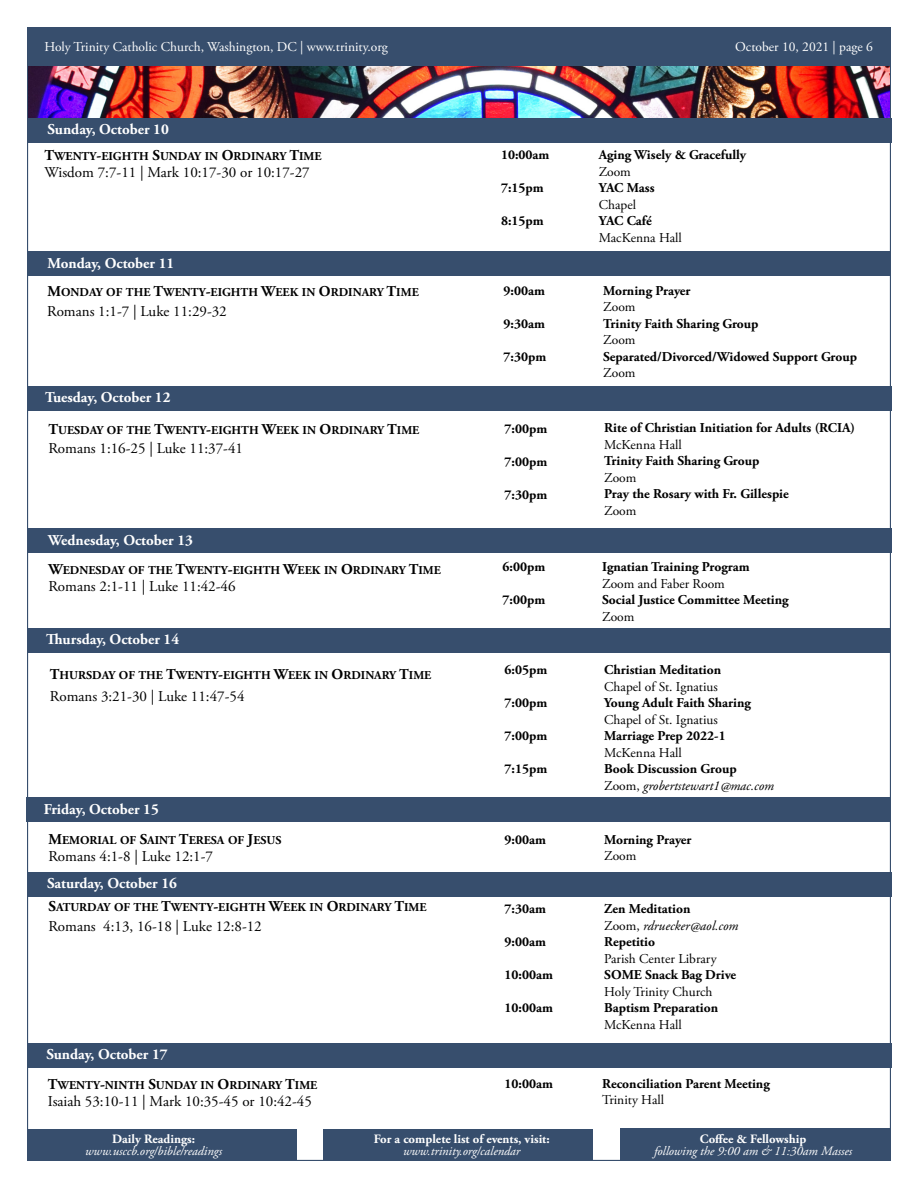
<style>
.page{position:relative;width:918px;height:1188px;background:#fff}
.page>*{position:absolute;margin:0;border:0;box-sizing:border-box;transform-origin:0 0}
.Main_Paragraph{font:15px "Adobe Garamond Pro";color:#000}
.t1{font:700 15px "Adobe Garamond Pro";color:#fff}
.Main_Paragraph-2{font:700 13.5px/16.5px "Adobe Garamond Pro";color:#000}
.Main_Paragraph-3{font:13.5px/16.5px "Adobe Garamond Pro";color:#000}
.t2{font:13.5px "Adobe Garamond Pro";color:#fff}
.Main_Paragraph-4{font:italic 13.5px "Adobe Garamond Pro";color:#000}
.t3{font:italic 12.75px "Adobe Garamond Pro";color:#fff}
.t4{font:700 12.75px "Adobe Garamond Pro";color:#fff}
.Main_Paragraph-5{font:12px "Adobe Garamond Pro Bold SC800";color:#000}
.s1{font-size:15px}
.s2{font-weight:400}
.s3{font-weight:700}
.s4{font-style:normal}
</style>
<div class="page">
<img style="left:28px;top:66px;width:862px;height:53px">
<div style="left:28px;top:27px;width:863px;height:39px;background:#374e6d"></div>
<div style="left:28px;top:119px;width:864px;height:24px;background:#374e6d"></div>
<div style="left:27px;top:251px;width:864px;height:24px;background:#374e6d"></div>
<div style="left:28px;top:387px;width:864px;height:24px;background:#374e6d"></div>
<div style="left:28px;top:528px;width:864px;height:24px;background:#374e6d"></div>
<div style="left:27px;top:629px;width:864px;height:24px;background:#374e6d"></div>
<div style="left:26px;top:797px;width:864px;height:25px;background:#374e6d"></div>
<div style="left:28px;top:873px;width:864px;height:24px;background:#374e6d"></div>
<div style="left:27px;top:1044px;width:864px;height:24px;background:#374e6d"></div>
<div style="left:27px;top:1129px;width:269px;height:32px;background:#374e6d"></div>
<div style="left:324px;top:1129px;width:269px;height:32px;background:#374e6d"></div>
<div style="left:621px;top:1129px;width:269px;height:31px;background:#374e6d"></div>
<p class="t2" style="left:44px;top:39px;width:345px">Holy Trinity Catholic Church, Washington, DC | www.trinity.org</p>
<p class="t2" style="left:735px;top:39px;width:139px">October 10, 2021 | page 6</p>
<p class="t1" style="left:48px;top:120px;width:123px">Sunday, October 10</p>
<p class="Main_Paragraph-5" style="left:44px;top:149px;width:279px"><span class="s1">T</span>WENTY<span class="s1">-</span>EIGHTH <span class="s1">S</span>UNDAY IN <span class="s1">O</span>RDINARY <span class="s1">T</span>IME</p>
<p class="Main_Paragraph" style="left:44px;top:163px;width:267px">Wisdom 7:7-11 | Mark 10:17-30 or 10:17-27</p>
<p class="t1" style="left:48px;top:254px;width:128px">Monday, October 11</p>
<p class="Main_Paragraph-5" style="left:48px;top:285px;width:373px"><span class="s1">M</span>ONDAY OF THE <span class="s1">T</span>WENTY<span class="s1">-</span>EIGHTH <span class="s1">W</span>EEK IN <span class="s1">O</span>RDINARY <span class="s1">T</span>IME</p>
<p class="Main_Paragraph" style="left:47px;top:303px;width:181px">Romans 1:1-7 | Luke 11:29-32</p>
<p class="t1" style="left:45px;top:389px;width:127px">Tuesday, October 12</p>
<p class="Main_Paragraph-5" style="left:48px;top:423px;width:372px"><span class="s1">T</span>UESDAY OF THE <span class="s1">T</span>WENTY<span class="s1">-</span>EIGHTH <span class="s1">W</span>EEK IN <span class="s1">O</span>RDINARY <span class="s1">T</span>IME</p>
<p class="Main_Paragraph" style="left:48px;top:440px;width:196px">Romans 1:16-25 | Luke 11:37-41</p>
<p class="t1" style="left:48px;top:532px;width:146px">Wednesday, October 13</p>
<p class="Main_Paragraph-5" style="left:48px;top:563px;width:394px"><span class="s1">W</span>EDNESDAY OF THE <span class="s1">T</span>WENTY<span class="s1">-</span>EIGHTH <span class="s1">W</span>EEK IN <span class="s1">O</span>RDINARY <span class="s1">T</span>IME</p>
<p class="Main_Paragraph" style="left:48px;top:577px;width:189px">Romans 2:1-11 | Luke 11:42-46</p>
<p class="t1" style="left:46px;top:631px;width:135px">Thursday, October 14</p>
<p class="Main_Paragraph-5" style="left:50px;top:669px;width:383px"><span class="s1">T</span>HURSDAY OF THE <span class="s1">T</span>WENTY<span class="s1">-</span>EIGHTH <span class="s1">W</span>EEK IN <span class="s1">O</span>RDINARY <span class="s1">T</span>IME</p>
<p class="Main_Paragraph" style="left:50px;top:687px;width:196px">Romans 3:21-30 | Luke 11:47-54</p>
<p class="t1" style="left:44px;top:801px;width:117px">Friday, October 15</p>
<p class="Main_Paragraph-5" style="left:48px;top:833px;width:235px"><span class="s1">M</span>EMORIAL OF <span class="s1">S</span>AINT <span class="s1">T</span>ERESA OF <span class="s1">J</span>ESUS</p>
<p class="Main_Paragraph" style="left:48px;top:847px;width:166px">Romans 4:1-8 | Luke 12:1-7</p>
<p class="Main_Paragraph-5" style="left:48px;top:900px;width:380px"><span class="s1">S</span>ATURDAY OF THE <span class="s1">T</span>WENTY<span class="s1">-</span>EIGHTH <span class="s1">W</span>EEK IN <span class="s1">O</span>RDINARY <span class="s1">T</span>IME</p>
<p class="Main_Paragraph" style="left:48px;top:917px;width:215px">Romans 4:13, 16-18 | Luke 12:8-12</p>
<p class="t1" style="left:47px;top:874px;width:131px">Saturday, October 16</p>
<p class="t1" style="left:46px;top:1045px;width:123px">Sunday, October 17</p>
<p class="Main_Paragraph-5" style="left:48px;top:1078px;width:271px"><span class="s1">T</span>WENTY<span class="s1">-</span>NINTH <span class="s1">S</span>UNDAY IN <span class="s1">O</span>RDINARY <span class="s1">T</span>IME</p>
<p class="Main_Paragraph" style="left:48px;top:1092px;width:266px">Isaiah 53:10-11 | Mark 10:35-45 or 10:42-45</p>
<p class="Main_Paragraph-2" style="left:501px;top:147px;width:50px">10:00am</p>
<p class="Main_Paragraph-2" style="left:501px;top:180px;width:44px">7:15pm</p>
<p class="Main_Paragraph-2" style="left:501px;top:213px;width:44px">8:15pm</p>
<p class="Main_Paragraph-2" style="left:504px;top:282px;width:43px">9:00am</p>
<p class="Main_Paragraph-2" style="left:504px;top:315px;width:43px">9:30am</p>
<p class="Main_Paragraph-2" style="left:504px;top:348px;width:44px">7:30pm</p>
<p class="Main_Paragraph-2" style="left:505px;top:421px;width:44px">7:00pm</p>
<p class="Main_Paragraph-2" style="left:505px;top:454px;width:44px">7:00pm</p>
<p class="Main_Paragraph-2" style="left:505px;top:487px;width:44px">7:30pm</p>
<p class="Main_Paragraph-2" style="left:503px;top:559px;width:44px">6:00pm</p>
<p class="Main_Paragraph-2" style="left:503px;top:592px;width:44px">7:00pm</p>
<p class="Main_Paragraph-2" style="left:505px;top:662px;width:44px">6:05pm</p>
<p class="Main_Paragraph-2" style="left:505px;top:695px;width:44px">7:00pm</p>
<p class="Main_Paragraph-2" style="left:505px;top:728px;width:44px">7:00pm</p>
<p class="Main_Paragraph-2" style="left:505px;top:761px;width:44px">7:15pm</p>
<p class="Main_Paragraph-2" style="left:505px;top:831px;width:43px">9:00am</p>
<p class="Main_Paragraph-2" style="left:505px;top:901px;width:43px">7:30am</p>
<p class="Main_Paragraph-2" style="left:505px;top:934px;width:43px">9:00am</p>
<p class="Main_Paragraph-2" style="left:505px;top:967px;width:50px">10:00am</p>
<p class="Main_Paragraph-2" style="left:505px;top:1000px;width:50px">10:00am</p>
<p class="Main_Paragraph-2" style="left:599px;top:147px;width:149px">Aging Wisely &amp; Gracefully<br><span class="s2">Zoom</span></p>
<p class="Main_Paragraph-2" style="left:599px;top:180px;width:57px">YAC Mass<br><span class="s2">Chapel</span></p>
<p class="Main_Paragraph-3" style="left:599px;top:213px;width:85px"><span class="s3">YAC Café<br></span>MacKenna Hall</p>
<p class="Main_Paragraph-2" style="left:603px;top:282px;width:89px">Morning Prayer<br><span class="s2">Zoom</span></p>
<p class="Main_Paragraph-2" style="left:603px;top:315px;width:157px">Trinity Faith Sharing Group</p>
<p class="Main_Paragraph-3" style="left:603px;top:332px;width:34px">Zoom</p>
<p class="Main_Paragraph-2" style="left:603px;top:348px;width:255px">Separated/Divorced/Widowed Support Group</p>
<p class="Main_Paragraph-3" style="left:603px;top:365px;width:34px">Zoom</p>
<p class="Main_Paragraph-2" style="left:604px;top:420px;width:252px">Rite of Christian Initiation for Adults (RCIA)</p>
<p class="Main_Paragraph-3" style="left:604px;top:437px;width:79px">McKenna Hall</p>
<p class="Main_Paragraph-2" style="left:604px;top:453px;width:157px">Trinity Faith Sharing Group</p>
<p class="Main_Paragraph-3" style="left:604px;top:470px;width:34px">Zoom</p>
<p class="Main_Paragraph-2" style="left:604px;top:486px;width:186px">Pray the Rosary with Fr. Gillespie</p>
<p class="Main_Paragraph-3" style="left:604px;top:503px;width:34px">Zoom</p>
<p class="Main_Paragraph-2" style="left:602px;top:559px;width:149px">Ignatian Training Program<br><span class="s2">Zoom and Faber Room</span></p>
<p class="Main_Paragraph-2" style="left:602px;top:592px;width:188px">Social Justice Committee Meeting<br><span class="s2">Zoom</span></p>
<p class="Main_Paragraph-2" style="left:604px;top:662px;width:118px">Christian Meditation</p>
<p class="Main_Paragraph-3" style="left:604px;top:679px;width:115px">Chapel of St. Ignatius</p>
<p class="Main_Paragraph-2" style="left:604px;top:695px;width:148px">Young Adult Faith Sharing</p>
<p class="Main_Paragraph-3" style="left:604px;top:712px;width:115px">Chapel of St. Ignatius</p>
<p class="Main_Paragraph-2" style="left:604px;top:728px;width:123px">Marriage Prep 2022-1</p>
<p class="Main_Paragraph-3" style="left:604px;top:745px;width:79px">McKenna Hall</p>
<p class="Main_Paragraph-2" style="left:604px;top:761px;width:134px">Book Discussion Group</p>
<p class="Main_Paragraph-4" style="left:604px;top:777px;width:171px"><span class="s4">Zoom,</span> grobertstewart1@mac.com</p>
<p class="Main_Paragraph-2" style="left:604px;top:831px;width:89px">Morning Prayer</p>
<p class="Main_Paragraph-3" style="left:604px;top:848px;width:34px">Zoom</p>
<p class="Main_Paragraph-2" style="left:604px;top:901px;width:88px">Zen Meditation</p>
<p class="Main_Paragraph-4" style="left:604px;top:917px;width:136px"><span class="s4">Zoom,</span> rdruecker@aol.com</p>
<p class="Main_Paragraph-2" style="left:604px;top:934px;width:52px">Repetitio</p>
<p class="Main_Paragraph-3" style="left:604px;top:950px;width:114px">Parish Center Library</p>
<p class="Main_Paragraph-2" style="left:604px;top:967px;width:133px">SOME Snack Bag Drive</p>
<p class="Main_Paragraph-3" style="left:604px;top:983px;width:110px">Holy Trinity Church</p>
<p class="Main_Paragraph-2" style="left:604px;top:1000px;width:116px">Baptism Preparation</p>
<p class="Main_Paragraph-3" style="left:604px;top:1016px;width:79px">McKenna Hall</p>
<p class="Main_Paragraph-2" style="left:505px;top:1075px;width:50px">10:00am</p>
<p class="Main_Paragraph-2" style="left:602px;top:1075px;width:169px">Reconciliation Parent Meeting<br><span class="s2">Trinity Hall</span></p>
<p class="t4" style="left:112px;top:1131px;width:84px">Daily Readings:</p>
<p class="t3" style="left:85px;top:1143px;width:138px">www.usccb.org/bible/readings</p>
<p class="t4" style="left:374px;top:1131px;width:178px">For a complete list of events, visit:</p>
<p class="t3" style="left:403px;top:1143px;width:119px">www.trinity.org/calendar</p>
<p class="t4" style="left:700px;top:1131px;width:108px">Coffee &amp; Fellowship</p>
<p class="t3" style="left:654px;top:1143px;width:200px">following the 9:00 am &amp; 11:30am Masses</p>
</div>
